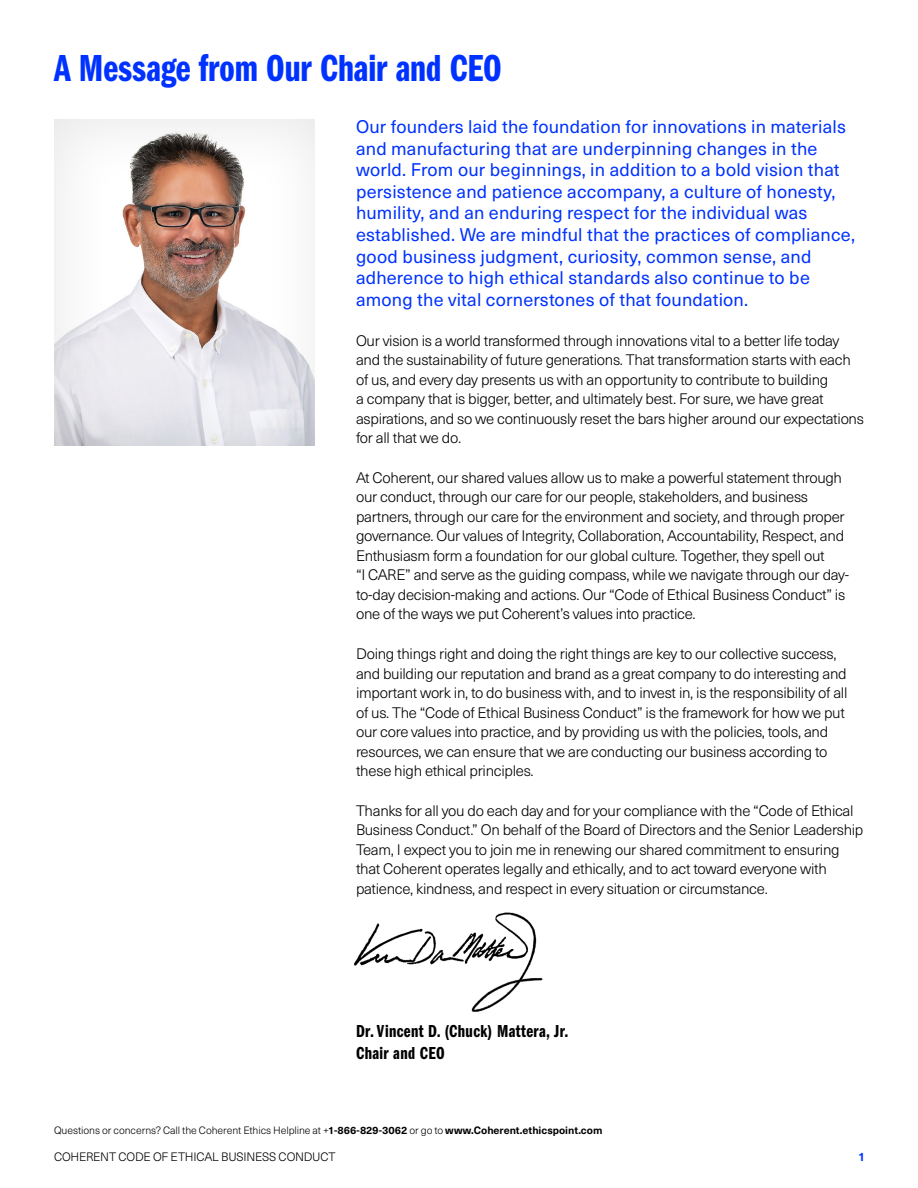
<style>
.page{position:relative;width:918px;height:1188px;background:#fff}
.page>*{position:absolute;margin:0;border:0;box-sizing:border-box;transform-origin:0 0}
.HEAD{font:39px "Franklin Gothic LT Pro Dm Cm";letter-spacing:-.005em;color:#0032ff}
.Paragraph_Header{font:18px/21.6px "Neue Haas Unica Pro";letter-spacing:.01em;color:#0032ff}
.Paragraph_Header-2{font:18px/21.6px "Franklin Gothic LT Pro Dm Cm";letter-spacing:.02em;color:#000}
.BODY{font:300 15px/19.5px "Neue Haas Unica Pro";letter-spacing:-.02em;color:#000}
.t1{font:300 12px "Neue Haas Unica Pro";letter-spacing:-.015em;color:#000}
.t2{font:700 12px "Neue Haas Unica Pro";color:#0032ff}
.t3{font:300 10.5px "Neue Haas Unica Pro";letter-spacing:-.005em;color:#000}
.s1{font-weight:700}
</style>
<div class="page">
<img style="left:354px;top:912px;width:189px;height:100px">
<div style="left:54px;top:118px;width:263px;height:329px;background:#000;opacity:.1"></div>
<p class="HEAD" style="left:54px;top:46px;width:449px">A Message from Our Chair and CEO</p>
<p class="Paragraph_Header" style="left:356px;top:116px;width:501px">Our founders laid the foundation for innovations in materials and manufacturing that are underpinning changes in the world. From our beginnings, in addition to a bold vision that persistence and patience accompany, a culture of honesty, humility, and an enduring respect for the individual was established. We are mindful that the practices of compliance, good business judgment, curiosity, common sense, and adherence to high ethical standards also continue to be among the vital cornerstones of that foundation.</p>
<p class="BODY" style="left:356px;top:331px;width:509px">Our vision is a world transformed through innovations vital to a better life today and the sustainability of future generations. That transformation starts with each of us, and every day presents us with an opportunity to contribute to building<br>a company that is bigger, better, and ultimately best. For sure, we have great aspirations, and so we continuously reset the bars higher around our expectations for all that we do.</p>
<p class="BODY" style="left:356px;top:468px;width:495px">At Coherent, our shared values allow us to make a powerful statement through our conduct, through our care for our people, stakeholders, and business partners, through our care for the environment and society, and through proper governance. Our values of Integrity, Collaboration, Accountability, Respect, and Enthusiasm form a foundation for our global culture. Together, they spell out<br>“I CARE” and serve as the guiding compass, while we navigate through our day&shy;to-day decision-making and actions. Our “Code of Ethical Business Conduct” is one of the ways we put Coherent’s values into practice.</p>
<p class="BODY" style="left:356px;top:644px;width:493px">Doing things right and doing the right things are key to our collective success, and building our reputation and brand as a great company to do interesting and important work in, to do business with, and to invest in, is the responsibility of all of us. The “Code of Ethical Business Conduct” is the framework for how we put our core values into practice, and by providing us with the policies, tools, and resources, we can ensure that we are conducting our business according to these high ethical principles.</p>
<p class="BODY" style="left:356px;top:801px;width:509px">Thanks for all you do each day and for your compliance with the “Code of Ethical Business Conduct.” On behalf of the Board of Directors and the Senior Leadership Team, I expect you to join me in renewing our shared commitment to ensuring that Coherent operates legally and ethically, and to act toward everyone with patience, kindness, and respect in every situation or circumstance.</p>
<p class="Paragraph_Header-2" style="left:356px;top:1020px;width:214px">Dr. Vincent D. (Chuck) Mattera, Jr.<br>Chair and CEO</p>
<p class="t3" style="left:54px;top:1124px;width:550px">Questions or concerns? Call the Coherent Ethics Helpline at +<span class="s1">1-866-829-3062</span> or go to <span class="s1">www.Coherent.ethicspoint.com</span></p>
<p class="t1" style="left:54px;top:1150px;width:283px">COHERENT CODE OF ETHICAL BUSINESS CONDUCT</p>
<p class="t2" style="left:859px;top:1150px;width:6px">1</p>
</div>
